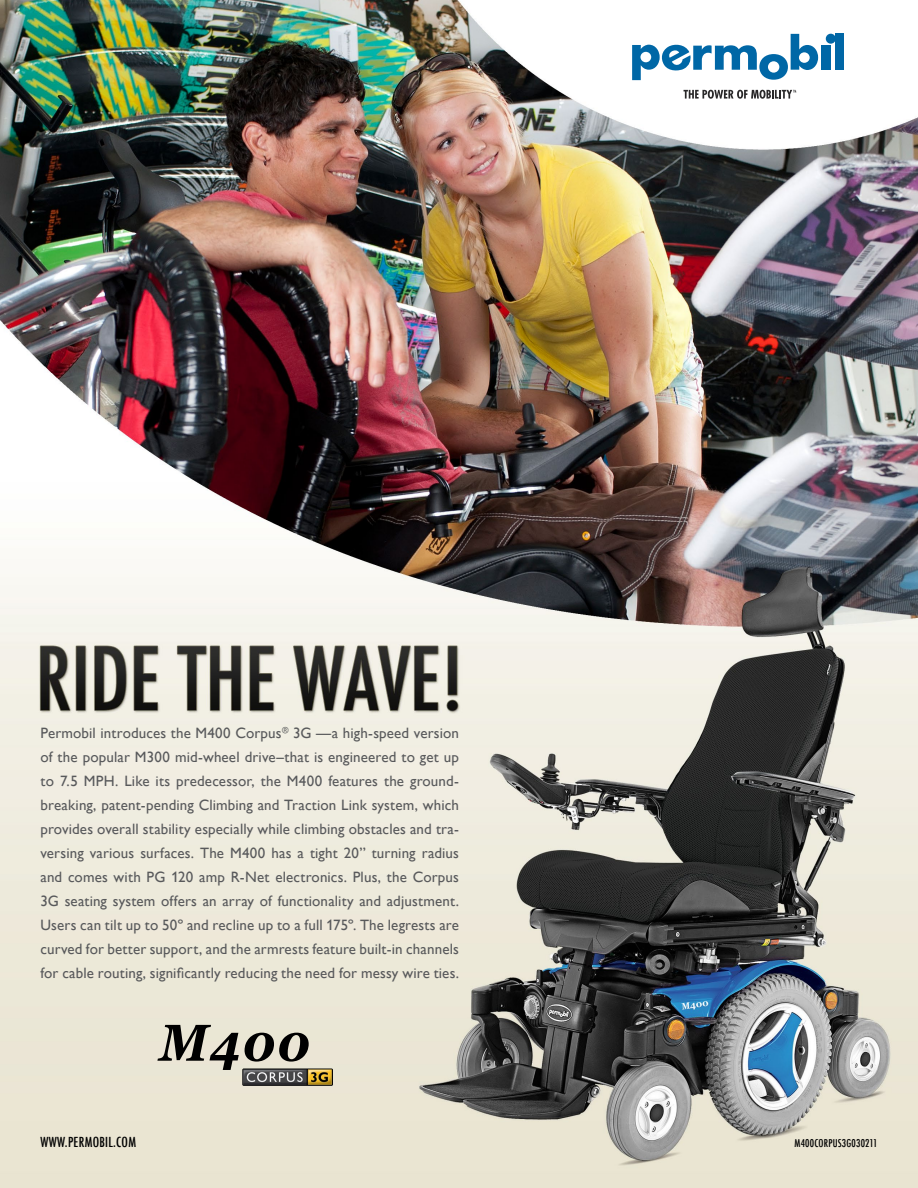
<style>
.page{position:relative;width:918px;height:1188px;background:#fff}
.page>*{position:absolute;margin:0;border:0;box-sizing:border-box;transform-origin:0 0}
.t1{font:15px/24px "Gill Alt One";letter-spacing:.01em;color:#58595b;text-align:justify}
.t2{font:500 condensed 13.5px "Futura";letter-spacing:.02em;color:#000}
.t3{font:500 condensed 10.5px "Futura";letter-spacing:.02em;color:#000}
</style>
<div class="page">
<img style="left:0;top:0;width:918px;height:1188px">
<svg style="left:632px;top:34px;width:186px;height:46px"></svg>
<div style="left:821px;top:46px;width:9px;height:24px;background:#0067a6"></div>
<div style="left:835px;top:33px;width:8px;height:37px;background:#0067a6"></div>
<div style="left:826px;top:34px;width:10px;height:10px;background:#0067a6;border-radius:50%"></div>
<svg style="left:684px;top:90px;width:112px;height:9px"></svg>
<svg style="left:157px;top:1025px;width:82px;height:45px;background:#979489"></svg>
<svg style="left:245px;top:1033px;width:64px;height:29px;background:#7a776e"></svg>
<img style="left:242px;top:1069px;width:91px;height:17px">
<p class="t1" style="left:40px;top:721px;width:420px">Permobil introduces the M400 Corpus<sup>®</sup> 3G —a high-speed version of the popular M300 mid-wheel drive–that is engineered to get up to 7.5 MPH. Like its predecessor, the M400 features the ground&shy;breaking, patent-pending Climbing and Traction Link system, which provides overall stability especially while climbing obstacles and tra&shy;versing various surfaces. The M400 has a tight 20” turning radius and comes with PG 120 amp R-Net electronics. Plus, the Corpus 3G seating system offers an array of functionality and adjustment.<br>Users can tilt up to 50º and recline up to a full 175º. The legrests are curved for better support, and the armrests feature built-in channels for cable routing, significantly reducing the need for messy wire ties.</p>
<p class="t2" style="left:40px;top:1134px;width:97px">WWW.PERMOBIL.COM</p>
<p class="t3" style="left:794px;top:1136px;width:84px">M400CORPUS3G030211</p>
</div>
